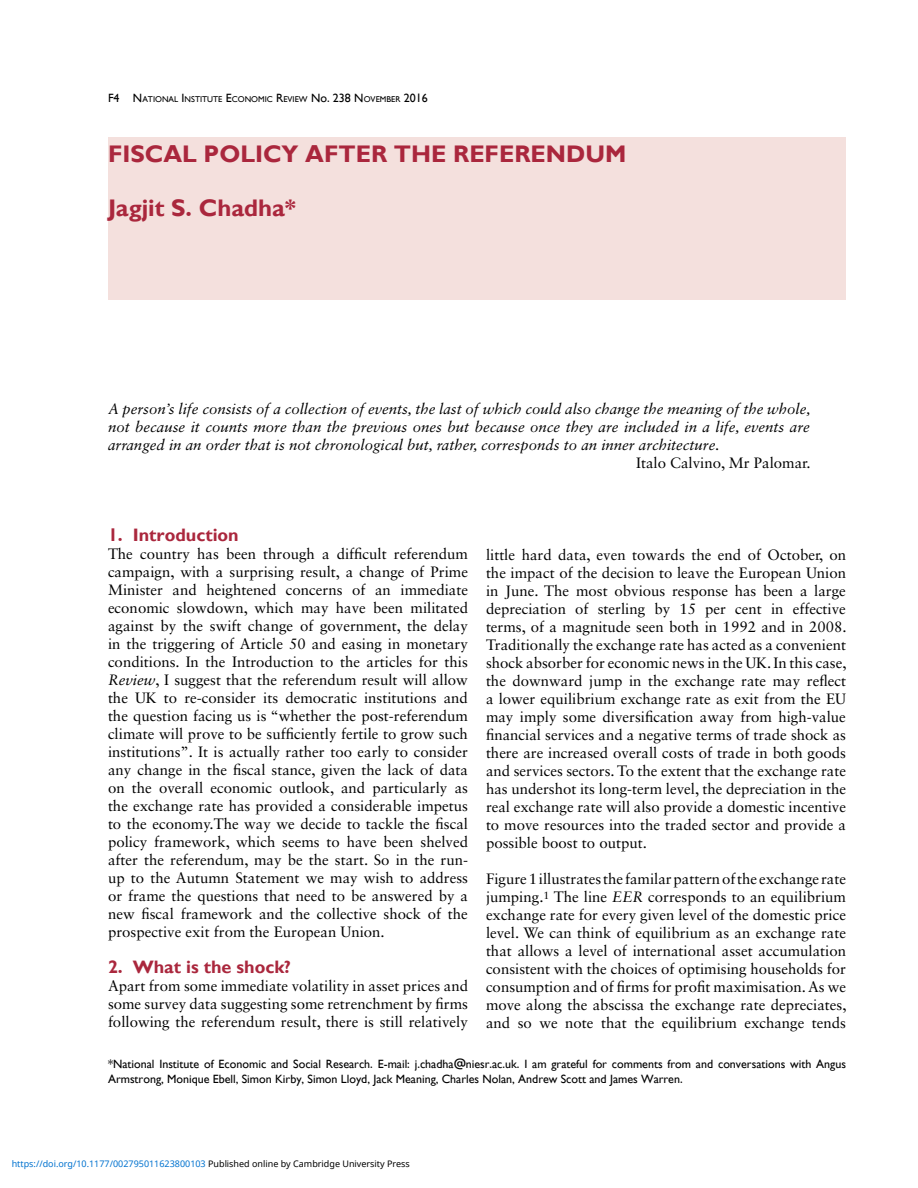
<style>
.page{position:relative;width:918px;height:1188px;background:#fff}
.page>*{position:absolute;margin:0;border:0;box-sizing:border-box;transform-origin:0 0}
.t1{font:700 24px "Gill Sans";color:#aa273d}
.t2{font:700 18px "Gill Sans";color:#aa273d}
.t3{font:15px/18px "Sabon LT Std";color:#000;text-align:justify}
.t4{font:italic 15px/18px "Sabon LT Std";color:#000;text-align:justify}
.t5{font:12px/15px "Gill Sans";color:#000}
.t6{font:9px "Noto Sans";color:#0172cf}
.t7{font:8.4px "Gill Sans";color:#000}
.s1{font-size:12px}
.s2{font-style:italic}
.s3{color:#000}
</style>
<div class="page">
<div style="left:108px;top:137px;width:738px;height:163px;background:#f4e0dd"></div>
<p class="t7" style="left:108px;top:94px;width:321px"><span class="s1">F4</span> <span class="s1">N</span>ATIONAL <span class="s1">I</span> NSTITUTE <span class="s1">E</span>CONOMIC <span class="s1">R</span>EVIEW <span class="s1">No. 238</span> <span class="s1">N</span>OVEMBER <span class="s1">2016</span></p>
<h1 class="t1" style="left:108px;top:140px;width:520px">FISCAL POLICY AFTER THE REFERENDUM</h1>
<h1 class="t1" style="left:108px;top:194px;width:190px">Jagjit S. Chadha*</h1>
<p class="t4" style="left:108px;top:400px;width:704px">A person’s life consists of a collection of events, the last of which could also change the meaning of the whole, not because it counts more than the previous ones but because once they are included in a life, events are arranged in an order that is not chronological but, rather, corresponds to an inner architecture.</p>
<p class="t3" style="left:636px;top:454px;width:176px">Italo Calvino, Mr Palomar.</p>
<p class="t2" style="left:108px;top:525px;width:132px">1. Introduction</p>
<p class="t3" style="left:108px;top:545px;width:362px">The country has been through a difficult referendum campaign, with a surprising result, a change of Prime Minister and heightened concerns of an immediate economic slowdown, which may have been militated against by the swift change of government, the delay in the triggering of Article 50 and easing in monetary conditions. In the Introduction to the articles for this <span class="s2">Review</span>, I suggest that the referendum result will allow the UK to re-consider its democratic institutions and the question facing us is “whether the post-referendum climate will prove to be sufficiently fertile to grow such institutions”. It is actually rather too early to consider any change in the fiscal stance, given the lack of data on the overall economic outlook, and particularly as the exchange rate has provided a considerable impetus to the economy.The way we decide to tackle the fiscal policy framework, which seems to have been shelved after the referendum, may be the start. So in the run&shy;up to the Autumn Statement we may wish to address or frame the questions that need to be answered by a new fiscal framework and the collective shock of the prospective exit from the European Union.</p>
<p class="t2" style="left:108px;top:957px;width:185px">2. What is the shock?</p>
<p class="t3" style="left:108px;top:977px;width:362px">Apart from some immediate volatility in asset prices and some survey data suggesting some retrenchment by firms following the referendum result, there is still relatively</p>
<p class="t3" style="left:486px;top:546px;width:362px">little hard data, even towards the end of October, on the impact of the decision to leave the European Union in June. The most obvious response has been a large depreciation of sterling by 15 per cent in effective terms, of a magnitude seen both in 1992 and in 2008.<br>Traditionally the exchange rate has acted as a convenient shock absorber for economic news in the UK. In this case, the downward jump in the exchange rate may reflect a lower equilibrium exchange rate as exit from the EU may imply some diversification away from high-value financial services and a negative terms of trade shock as there are increased overall costs of trade in both goods and services sectors. To the extent that the exchange rate has undershot its long-term level, the depreciation in the real exchange rate will also provide a domestic incentive to move resources into the traded sector and provide a possible boost to output.</p>
<p class="t3" style="left:486px;top:870px;width:362px">Figure 1 illustrates the familar pattern of the exchange rate jumping.<sup>1</sup> The line <span class="s2">EER</span> corresponds to an equilibrium exchange rate for every given level of the domestic price level. We can think of equilibrium as an exchange rate that allows a level of international asset accumulation consistent with the choices of optimising households for consumption and of firms for profit maximisation. As we move along the abscissa the exchange rate depreciates, and so we note that the equilibrium exchange tends</p>
<p class="t5" style="left:108px;top:1056px;width:740px">*National Institute of Economic and Social Research. E-mail: j.chadha@niesr.ac.uk. I am grateful for comments from and conversations with Angus<br>Armstrong, Monique Ebell, Simon Kirby, Simon Lloyd, Jack Meaning, Charles Nolan, Andrew Scott and James Warren.</p>
<p class="t6" style="left:12px;top:1157px;width:400px">https://doi.org/10.1177/002795011623800103 <span class="s3">Published online by Cambridge University Press</span></p>
</div>
